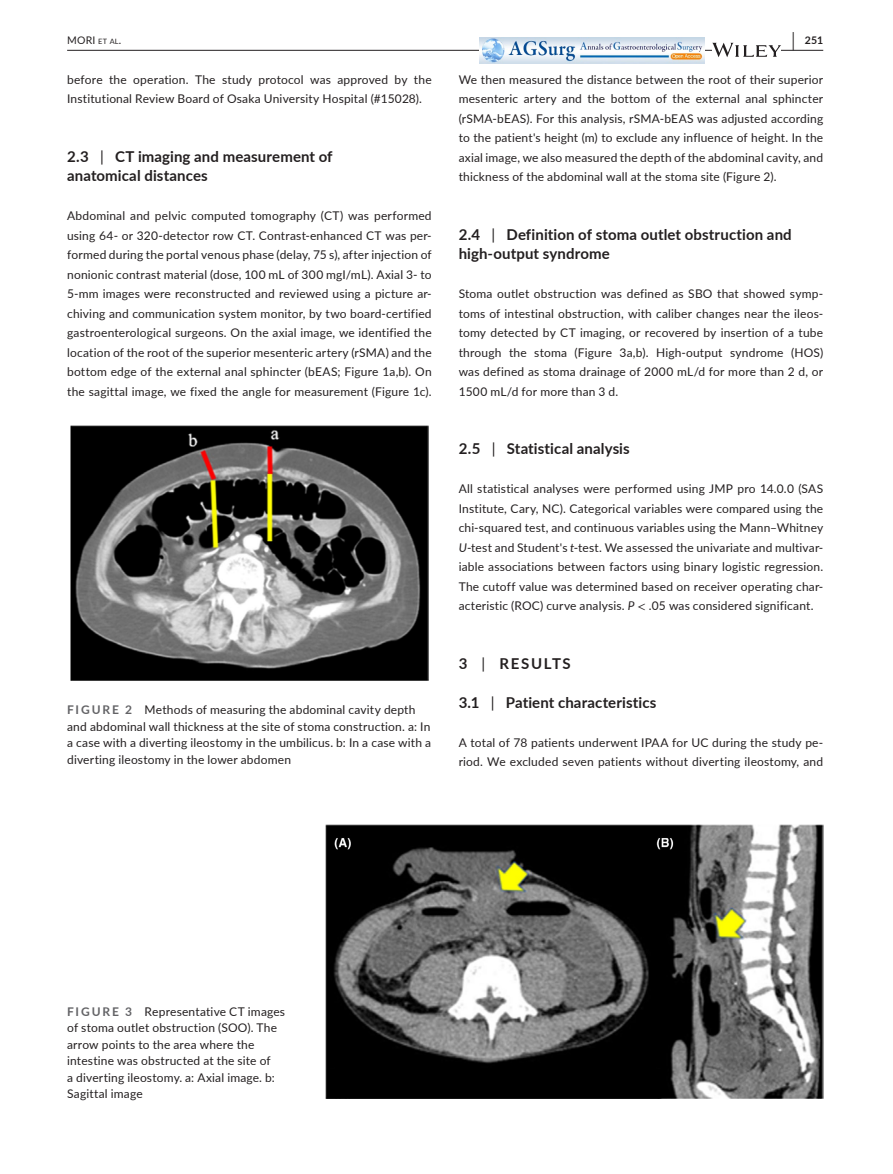
<style>
.page{position:relative;width:893px;height:1174px;background:#fff}
.page>*{position:absolute;margin:0;border:0;box-sizing:border-box;transform-origin:0 0}
.t1{font:700 19.5px "Lato";color:#231f20;scale:.48 1}
.t2{font:700 15px/19.5px "Lato";letter-spacing:.01em;color:#231f20}
.t3{font:700 15px "Lato";letter-spacing:.105em;color:#231f20}
.t4{font:12px/19.5px "Lato";letter-spacing:.015em;color:#231f20}
.t5{font:10.5px "Lato";color:#231f20}
.t6{font:700 10.5px "Lato";color:#231f20}
.s1{font-size:7.35px}
.s2{font-weight:400}
.s3{font-weight:700;color:#636366}
.s4{font-style:italic}
.s5{font-family:"STIX"}
</style>
<div class="page">
<hr style="left:67px;top:50px;width:756px;height:1px;background:#231f20">
<img style="left:479px;top:38px;width:226px;height:25px">
<svg style="left:712px;top:43px;width:69px;height:14px"></svg>
<img style="left:70px;top:426px;width:359px;height:254px">
<img style="left:326px;top:824px;width:497px;height:274px">
<h1 class="t1" style="left:792px;top:25px;width:7px">|</h1>
<p class="t5" style="left:67px;top:33px;width:56px">MORI <span class="s1">et al</span>.</p>
<p class="t6" style="left:805px;top:33px;width:20px">251</p>
<p class="t4" style="left:67px;top:69px;width:366px">before the operation. The study protocol was approved by the<br>Institutional Review Board of Osaka University Hospital (#15028).</p>
<p class="t4" style="left:459px;top:69px;width:366px;text-align:justify">We then measured the distance between the root of their superior mesenteric artery and the bottom of the external anal sphincter (rSMA-bEAS). For this analysis, rSMA-bEAS was adjusted according to the patient's height (m) to exclude any influence of height. In the axial image, we also measured the depth of the abdominal cavity, and thickness of the abdominal wall at the stoma site (Figure 2).</p>
<p class="t2" style="left:67px;top:146px;width:267px">2.3 <span class="s2">|</span> CT imaging and measurement of anatomical distances</p>
<p class="t4" style="left:67px;top:206px;width:366px;text-align:justify">Abdominal and pelvic computed tomography (CT) was performed using 64- or 320-detector row CT. Contrast-enhanced CT was per&shy;formed during the portal venous phase (delay, 75 s), after injection of nonionic contrast material (dose, 100 mL of 300 mgI/mL). Axial 3- to 5-mm images were reconstructed and reviewed using a picture ar&shy;chiving and communication system monitor, by two board-certified gastroenterological surgeons. On the axial image, we identified the location of the root of the superior mesenteric artery (rSMA) and the bottom edge of the external anal sphincter (bEAS; Figure 1a,b). On the sagittal image, we fixed the angle for measurement (Figure 1c).</p>
<p class="t2" style="left:459px;top:224px;width:335px">2.4 <span class="s2">|</span> Definition of stoma outlet obstruction and high-output syndrome</p>
<p class="t4" style="left:459px;top:284px;width:366px;text-align:justify">Stoma outlet obstruction was defined as SBO that showed symp&shy;toms of intestinal obstruction, with caliber changes near the ileos&shy;tomy detected by CT imaging, or recovered by insertion of a tube through the stoma (Figure 3a,b). High-output syndrome (HOS) was defined as stoma drainage of 2000 mL/d for more than 2 d, or 1500 mL/d for more than 3 d.</p>
<p class="t4" style="left:67px;top:701px;width:365px;line-height:16.5px"><span class="s3">FIGURE 2</span> Methods of measuring the abdominal cavity depth and abdominal wall thickness at the site of stoma construction. a: In a case with a diverting ileostomy in the umbilicus. b: In a case with a diverting ileostomy in the lower abdomen</p>
<p class="t2" style="left:459px;top:438px;width:173px">2.5 <span class="s2">|</span> Statistical analysis</p>
<p class="t4" style="left:459px;top:479px;width:366px;text-align:justify">All statistical analyses were performed using JMP pro 14.0.0 (SAS Institute, Cary, NC). Categorical variables were compared using the chi-squared test, and continuous variables using the Mann–Whitney <span class="s4">U</span>-test and Student's <span class="s4">t</span>-test. We assessed the univariate and multivar&shy;iable associations between factors using binary logistic regression.<br>The cutoff value was determined based on receiver operating char&shy;acteristic (ROC) curve analysis. <span class="s4">P</span> <span class="s5">&lt;</span> .05 was considered significant.</p>
<p class="t3" style="left:459px;top:652px;width:114px">3 <span class="s2">|</span> RESULTS</p>
<p class="t2" style="left:459px;top:692px;width:199px">3.1 <span class="s2">|</span> Patient characteristics</p>
<p class="t4" style="left:459px;top:732px;width:366px">A total of 78 patients underwent IPAA for UC during the study pe&shy;riod. We excluded seven patients without diverting ileostomy, and</p>
<p class="t4" style="left:67px;top:1002px;width:219px;line-height:16.5px"><span class="s3">FIGURE 3</span> Representative CT images of stoma outlet obstruction (SOO). The arrow points to the area where the intestine was obstructed at the site of<br>a diverting ileostomy. a: Axial image. b:<br>Sagittal image</p>
</div>
